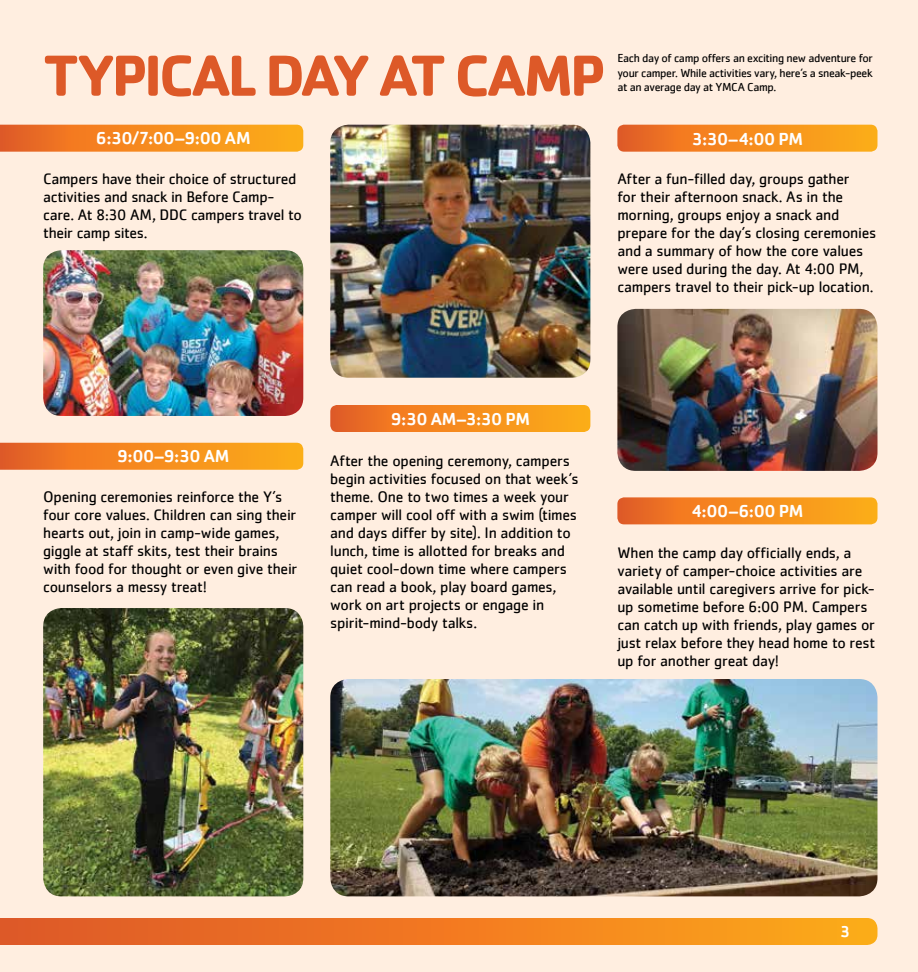
<style>
.page{position:relative;width:918px;height:972px;background:#ffeee0}
.page>*{position:absolute;margin:0;border:0;box-sizing:border-box;transform-origin:0 0}
.t1{font:700 60px "Cachet";letter-spacing:-.055em;color:#dd5928}
.t2{font:500 18px "Cachet";letter-spacing:-.025em;color:#fff}
.t3{font:500 16.5px "Cachet";color:#fff}
.t4{font:15.75px/18px "Cachet";letter-spacing:-.02em;color:#000}
.t5{font:12px/14.4px "Cachet";letter-spacing:-.03em;color:#000;text-align:justify}
</style>
<div class="page">
<svg style="left:0;top:918px;width:878px;height:27px;background:#ef7d21"></svg>
<hr style="left:0;top:451px;width:1px;height:446px;background:#fff">
<svg style="left:0;top:124px;width:303px;height:28px;background:#f48d26"></svg>
<svg style="left:0;top:443px;width:303px;height:27px;background:#f38a20"></svg>
<svg style="left:330px;top:405px;width:260px;height:27px;background:#f38a1f"></svg>
<svg style="left:617px;top:497px;width:261px;height:27px;background:#f48c23"></svg>
<svg style="left:617px;top:125px;width:261px;height:27px;background:#f48b22"></svg>
<img style="left:330px;top:679px;width:548px;height:217px">
<img style="left:330px;top:125px;width:260px;height:253px">
<img style="left:43px;top:608px;width:260px;height:288px">
<img style="left:43px;top:250px;width:260px;height:166px">
<img style="left:617px;top:309px;width:261px;height:162px">
<h1 class="t1" style="left:43px;top:37px;width:564px">TYPICAL DAY AT CAMP</h1>
<p class="t5" style="left:617px;top:51px;width:257px">Each day of camp offers an exciting new adventure for your camper. While activities vary, here’s a sneak-peek at an average day at YMCA Camp.</p>
<p class="t2" style="left:96px;top:127px;width:156px">6:30/7:00–9:00 AM</p>
<p class="t2" style="left:692px;top:127px;width:113px">3:30–4:00 PM</p>
<p class="t4" style="left:43px;top:169px;width:260px">Campers have their choice of structured activities and snack in Before Camp&shy;care. At 8:30 AM, DDC campers travel to their camp sites.</p>
<p class="t4" style="left:617px;top:170px;width:260px">After a fun-filled day, groups gather<br>for their afternoon snack. As in the morning, groups enjoy a snack and prepare for the day’s closing ceremonies and a summary of how the core values were used during the day. At 4:00 PM, campers travel to their pick-up location.</p>
<p class="t2" style="left:117px;top:445px;width:114px">9:00–9:30 AM</p>
<p class="t4" style="left:43px;top:488px;width:256px">Opening ceremonies reinforce the Y’s four core values. Children can sing their hearts out, join in camp-wide games, giggle at staff skits, test their brains with food for thought or even give their counselors a messy treat!</p>
<p class="t2" style="left:391px;top:408px;width:141px">9:30 AM–3:30 PM</p>
<p class="t4" style="left:330px;top:451px;width:250px">After the opening ceremony, campers begin activities focused on that week’s theme. One to two times a week your camper will cool off with a swim (times and days differ by site). In addition to lunch, time is allotted for breaks and quiet cool-down time where campers can read a book, play board games, work on art projects or engage in spirit-mind-body talks.</p>
<p class="t2" style="left:691px;top:500px;width:113px">4:00–6:00 PM</p>
<p class="t4" style="left:617px;top:544px;width:259px">When the camp day officially ends, a variety of camper-choice activities are available until caregivers arrive for pick&shy;up sometime before 6:00 PM. Campers can catch up with friends, play games or just relax before they head home to rest up for another great day!</p>
<p class="t3" style="left:840px;top:922px;width:12px">3</p>
</div>
